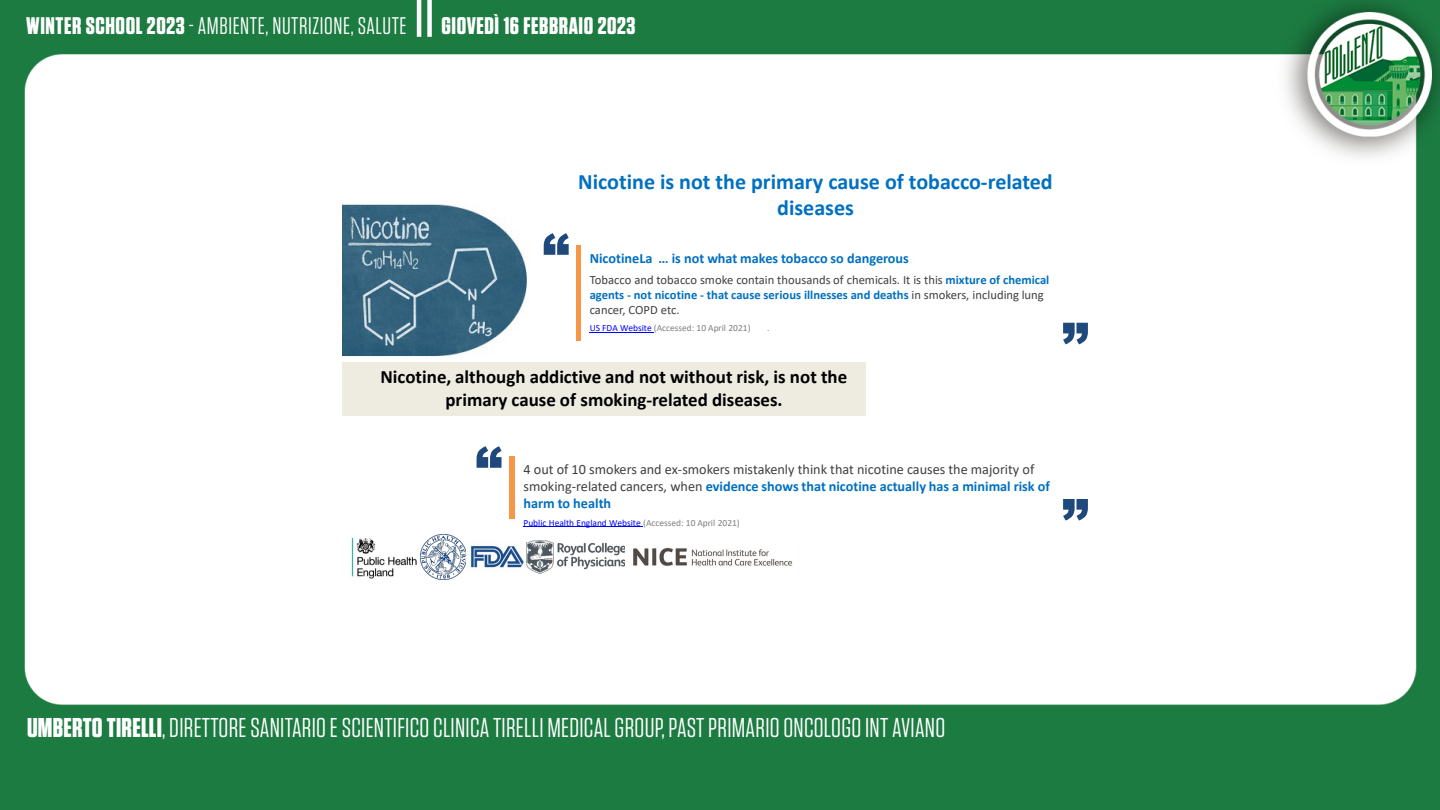
<style>
.page{position:relative;width:1440px;height:810px;background:#fff}
.page>*{position:absolute;margin:0;border:0;box-sizing:border-box;transform-origin:0 0}
.t1{font:27.15px "Tungsten";letter-spacing:.01em;color:#fff}
.t2{font:24px "Tungsten";letter-spacing:.025em;color:#fff}
.t3{font:700 24px "Tungsten";letter-spacing:.025em;color:#fff}
.t4{font:700 22.05px/26.5px "Calibri";color:#0070c0;text-align:center}
.t5{font:700 18.9px/22.6px "Calibri";color:#000;text-align:center}
.t6{font:14.25px/17px "Calibri";color:#404040}
.t7{font:700 14.25px "Calibri";color:#0070c0}
.t8{font:12.6px/15.1px "Calibri";color:#404040}
.t9{font:9.45px "Calibri";color:#00f}
.t10{font:9.45px "Calibri";color:#7f7f7f}
.s1{font-weight:700}
.s2{font-weight:700;color:#0070c0}
.s3{color:#00f}
.s4{color:#7f7f7f}
</style>
<div class="page">
<img style="left:0;top:0;width:1440px;height:810px">
<hr style="left:417px;top:0;width:4px;height:37px;background:#fff">
<div style="left:427px;top:0;width:5px;height:37px;background:#fff"></div>
<div style="left:342px;top:95px;width:756px;height:567px;background:#fff"></div>
<div style="left:342px;top:362px;width:523px;height:53px;background:#eeece1"></div>
<img style="left:351px;top:535px;width:115px;height:45px">
<img style="left:470px;top:541px;width:323px;height:33px">
<svg style="left:477px;top:446px;width:25px;height:22px"></svg>
<hr style="left:523px;top:527px;width:120px;height:1px;background:#00f">
<div style="left:509px;top:457px;width:6px;height:62px;background:#f79646"></div>
<svg style="left:1063px;top:499px;width:25px;height:22px"></svg>
<svg style="left:544px;top:233px;width:25px;height:22px"></svg>
<hr style="left:590px;top:332px;width:64px;height:1px;background:#00f">
<hr style="left:576px;top:245px;width:4px;height:95px;background:#f79646">
<svg style="left:1063px;top:323px;width:25px;height:21px"></svg>
<img style="left:342px;top:205px;width:185px;height:151px">
<h2 class="t2" style="left:26px;top:14px;width:382px"><span class="s1">WINTER SCHOOL 2023</span> - AMBIENTE, NUTRIZIONE, SALUTE</h2>
<h2 class="t3" style="left:442px;top:13px;width:195px">GIOVEDÌ 16 FEBBRAIO 2023</h2>
<h3 class="t4" style="left:578px;top:168px;width:476px">Nicotine is not the primary cause of tobacco-related diseases</h3>
<p class="t7" style="left:590px;top:248px;width:321px">NicotineLa … is not what makes tobacco so dangerous</p>
<p class="t8" style="left:590px;top:272px;width:461px">Tobacco and tobacco smoke contain thousands of chemicals. It is this <span class="s2">mixture of chemical agents - not nicotine - that cause serious illnesses and deaths</span> in smokers, including lung cancer, COPD etc.</p>
<p class="t10" style="left:590px;top:322px;width:162px"><span class="s3">US FDA Website</span> (Accessed: 10 April 2021)</p>
<p class="t10" style="left:767px;top:322px;width:4px">.</p>
<h3 class="t5" style="left:380px;top:366px;width:468px">Nicotine, although addictive and not without risk, is not the primary cause of smoking-related diseases.</h3>
<p class="t6" style="left:523px;top:460px;width:528px">4 out of 10 smokers and ex-smokers mistakenly think that nicotine causes the majority of smoking-related cancers, when <span class="s2">evidence shows that nicotine actually has a minimal risk of harm to health</span></p>
<p class="t9" style="left:523px;top:516px;width:218px">Public Health England Website <span class="s4">(Accessed: 10 April 2021)</span></p>
<h1 class="t1" style="left:27px;top:713px;width:920px"><span class="s1">UMBERTO TIRELLI</span>, DIRETTORE SANITARIO E SCIENTIFICO CLINICA TIRELLI MEDICAL GROUP, PAST PRIMARIO ONCOLOGO INT AVIANO</h1>
</div>
